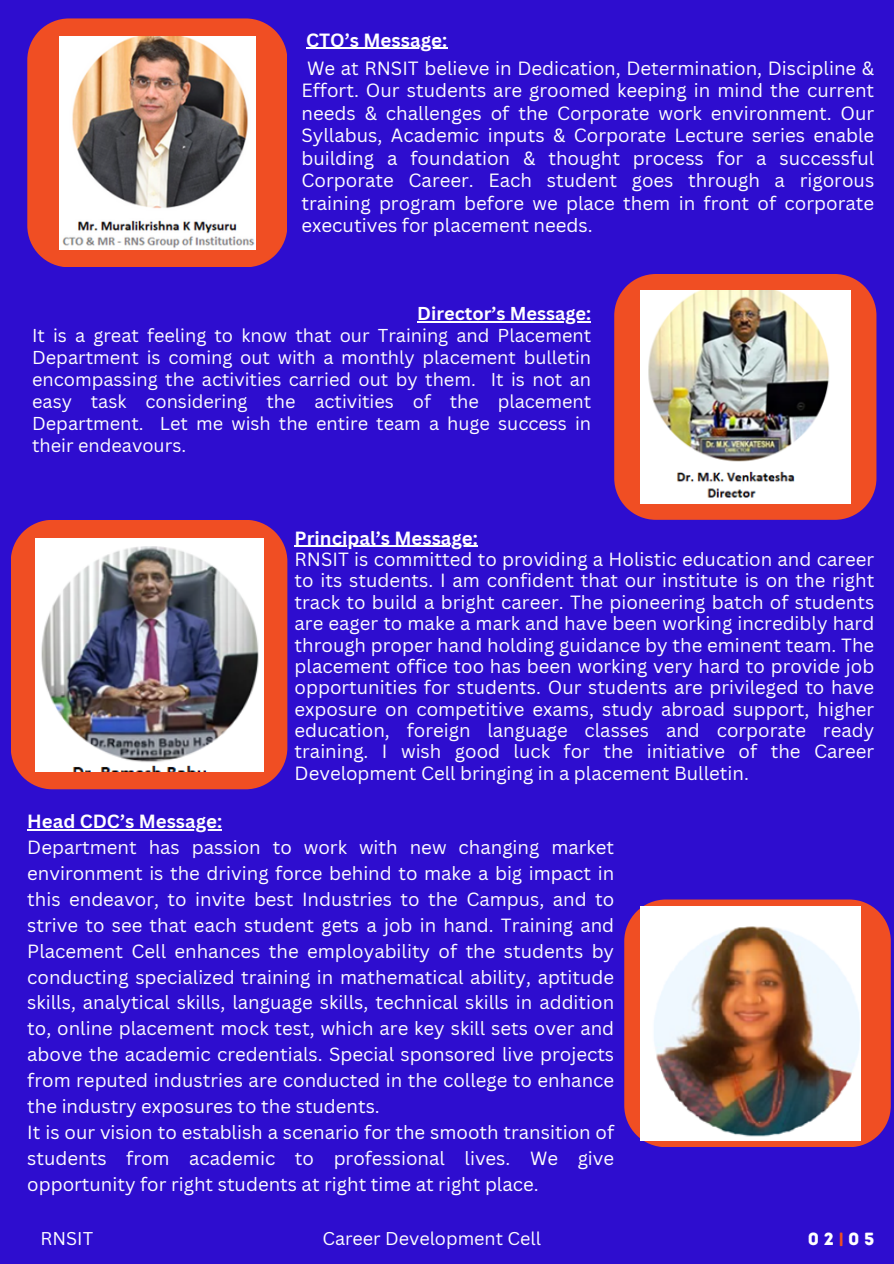
<style>
.page{position:relative;width:894px;height:1264px;background:#fff}
.page>*{position:absolute;margin:0;border:0;box-sizing:border-box;transform-origin:0 0}
.t1{font:18.6px/25.8px "Canva Sans";color:#fff;text-align:justify}
.t2{font:700 18.6px "Canva Sans";color:#fff}
.t3{font:18.15px/21.9px "Canva Sans";color:#fff;text-align:justify}
.t4{font:700 18.15px "Canva Sans";color:#fff}
.t5{font:18px "Canva Sans";color:#fff}
.t6{font:17.7px "Intro Rust Base";color:#fff}
.s1{color:#f04e23}
</style>
<div class="page">
<div style="left:0;top:0;width:893px;height:1263px;background:#2e0dcf"></div>
<svg style="left:27px;top:18px;width:260px;height:249px;background:#e24c33"></svg>
<img style="left:59px;top:36px;width:196px;height:213px">
<hr style="left:306px;top:48px;width:141px;height:1px;background:#fff">
<svg style="left:614px;top:274px;width:262px;height:246px;background:#df4a34"></svg>
<hr style="left:417px;top:321px;width:174px;height:1px;background:#fff">
<svg style="left:11px;top:520px;width:276px;height:269px;background:#e24e34"></svg>
<img style="left:640px;top:290px;width:210px;height:213px">
<img style="left:36px;top:538px;width:227px;height:233px">
<hr style="left:294px;top:545px;width:184px;height:2px;background:#fff">
<svg style="left:624px;top:899px;width:266px;height:248px;background:#da4c3c"></svg>
<hr style="left:27px;top:829px;width:195px;height:1px;background:#fff">
<img style="left:640px;top:906px;width:220px;height:234px">
<p class="t2" style="left:306px;top:27px;width:143px">CTO’s Message:</p>
<p class="t1" style="left:301px;top:56px;width:574px;line-height:22.5px;text-indent:6px">We at RNSIT believe in Dedication, Determination, Discipline &amp; Effort. Our students are groomed keeping in mind the current needs &amp; challenges of the Corporate work environment. Our Syllabus, Academic inputs &amp; Corporate Lecture series enable building a foundation &amp; thought process for a successful Corporate Career. Each student goes through a rigorous training program before we place them in front of corporate executives for placement needs.</p>
<p class="t4" style="left:417px;top:301px;width:175px">Director’s Message:</p>
<p class="t3" style="left:32px;top:324px;width:560px">It is a great feeling to know that our Training and Placement Department is coming out with a monthly placement bulletin encompassing the activities carried out by them. It is not an easy task considering the activities of the placement Department. Let me wish the entire team a huge success in their endeavours.</p>
<p class="t2" style="left:294px;top:524px;width:185px">Principal’s Message:</p>
<p class="t1" style="left:294px;top:548px;width:581px;line-height:21.3px">RNSIT is committed to providing a Holistic education and career to its students. I am confident that our institute is on the right track to build a bright career. The pioneering batch of students are eager to make a mark and have been working incredibly hard through proper hand holding guidance by the eminent team. The placement office too has been working very hard to provide job opportunities for students. Our students are privileged to have exposure on competitive exams, study abroad support, higher education, foreign language classes and corporate ready training. I wish good luck for the initiative of the Career Development Cell bringing in a placement Bulletin.</p>
<p class="t2" style="left:27px;top:808px;width:196px">Head CDC’s Message:</p>
<p class="t1" style="left:27px;top:834px;width:588px">Department has passion to work with new changing market environment is the driving force behind to make a big impact in this endeavor, to invite best Industries to the Campus, and to strive to see that each student gets a job in hand. Training and Placement Cell enhances the employability of the students by conducting specialized training in mathematical ability, aptitude skills, analytical skills, language skills, technical skills in addition to, online placement mock test, which are key skill sets over and above the academic credentials. Special sponsored live projects from reputed industries are conducted in the college to enhance the industry exposures to the students.</p>
<p class="t1" style="left:27px;top:1118px;width:588px">It is our vision to establish a scenario for the smooth transition of students from academic to professional lives. We give opportunity for right students at right time at right place.</p>
<p class="t5" style="left:41px;top:1225px;width:54px">RNSIT</p>
<p class="t5" style="left:322px;top:1225px;width:220px">Career Development Cell</p>
<p class="t6" style="left:807px;top:1227px;width:68px">02<span class="s1">|</span>05</p>
</div>
